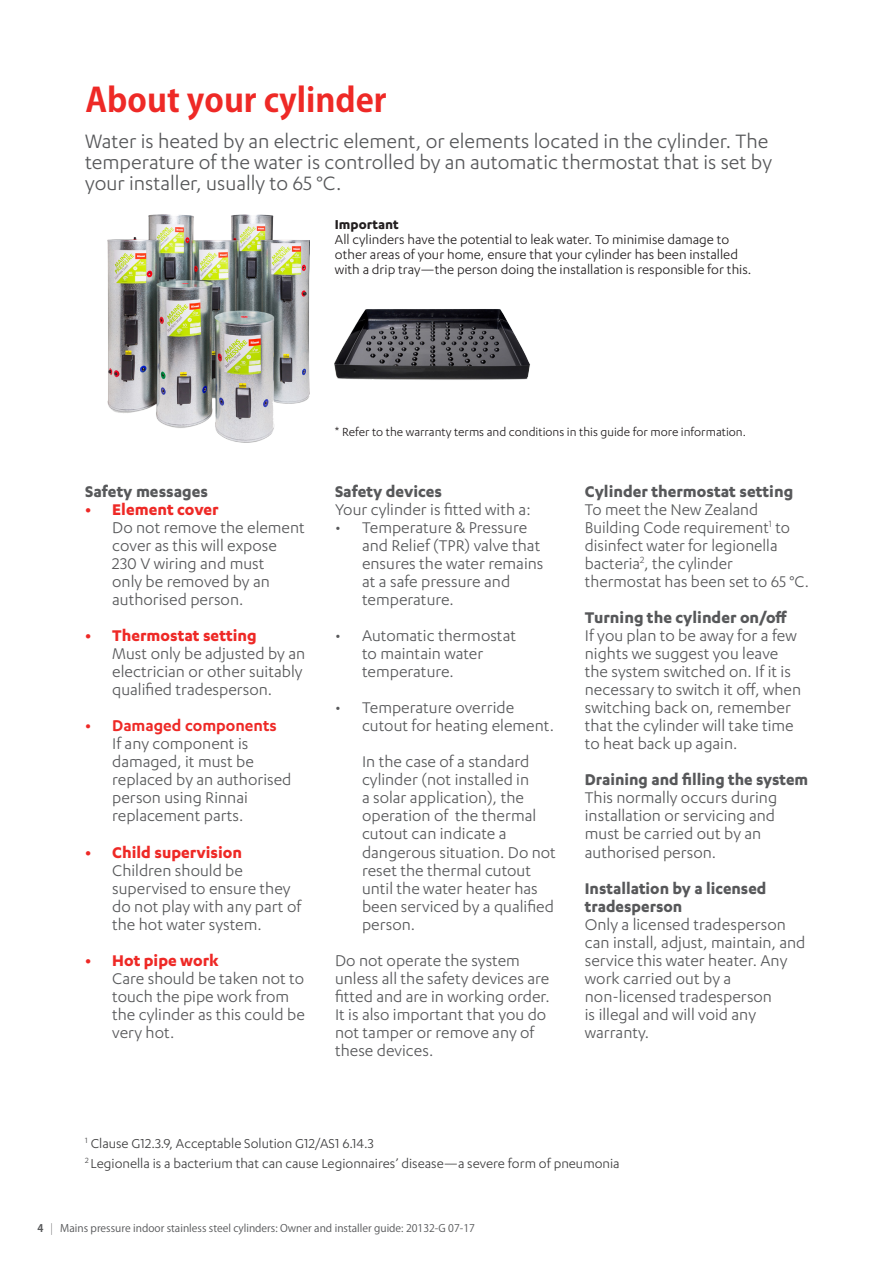
<style>
.page{position:relative;width:893px;height:1263px;background:#fff}
.page>*{position:absolute;margin:0;border:0;box-sizing:border-box;transform-origin:0 0}
._1__page_heading{font:700 33px "Koz Go Pr 6 N";color:#ee2926}
._2__page_intro{font:22.5px/21px "Karbon";color:#57585a}
.t1{font:18px/18px "Karbon";color:#57585a}
.t2{font:700 18px/18px "Karbon";color:#57585a}
.t3{font:15px/15px "Karbon";color:#231f20}
._4__body_copy_Karbon{font:15px "Karbon";color:#3e3e3f}
.t4{font:700 15px "Karbon";color:#231f20}
.t5{font:13.5px "Karbon";color:#231f20}
.t6{font:10.5px "Koz Go Pr 6 N";color:#57585a}
.s1{font-weight:700;color:#ee2926}
.s2{font-weight:600;color:#ee2926}
.s3{font-weight:700}
.s4{font-weight:200}
</style>
<div class="page">
<img style="left:108px;top:215px;width:201px;height:228px">
<img style="left:335px;top:309px;width:195px;height:71px">
<p class="_1__page_heading" style="left:85px;top:81px;width:303px">About your cylinder</p>
<p class="_2__page_intro" style="left:85px;top:130px;width:688px">Water is heated by an electric element, or elements located in the cylinder. The temperature of the water is controlled by an automatic thermostat that is set by your installer, usually to 65 °C.</p>
<p class="t4" style="left:335px;top:216px;width:65px">Important</p>
<p class="t3" style="left:335px;top:232px;width:418px">All cylinders have the potential to leak water. To minimise damage to other areas of your home, ensure that your cylinder has been installed with a drip tray—the person doing the installation is responsible for this.</p>
<p class="t2" style="left:85px;top:482px;width:124px">Safety messages</p>
<p class="t1" style="left:112px;top:500px;width:194px;text-indent:-27px"><span class="s1">• Element cover<br></span>Do not remove the element cover as this will expose<br>230 V wiring and must<br>only be removed by an authorised person.</p>
<p class="t1" style="left:112px;top:626px;width:195px;text-indent:-27px"><span class="s1">• Thermostat setting<br></span>Must only be adjusted by an electrician or other suitably qualified tradesperson.</p>
<p class="t1" style="left:112px;top:716px;width:181px;text-indent:-27px"><span class="s2">• Damaged components<br></span>If any component is damaged, it must be replaced by an authorised person using Rinnai replacement parts.</p>
<p class="t1" style="left:112px;top:842px;width:191px;text-indent:-27px"><span class="s1">• Child supervision<br></span>Children should be supervised to ensure they do not play with any part of the hot water system.</p>
<p class="t1" style="left:112px;top:950px;width:194px;text-indent:-27px"><span class="s1">• Hot pipe work<br></span>Care should be taken not to touch the pipe work from the cylinder as this could be very hot.</p>
<p class="t5" style="left:335px;top:425px;width:413px">* Refer to the warranty terms and conditions in this guide for more information.</p>
<p class="t2" style="left:335px;top:482px;width:109px">Safety devices</p>
<p class="t1" style="left:335px;top:500px;width:197px">Your cylinder is fitted with a:</p>
<p class="t1" style="left:362px;top:518px;width:183px;text-indent:-27px">• Temperature &amp; Pressure and Relief (TPR) valve that ensures the water remains at a safe pressure and temperature.</p>
<p class="t1" style="left:362px;top:626px;width:156px;text-indent:-27px">• Automatic thermostat to maintain water temperature.</p>
<p class="t1" style="left:362px;top:698px;width:194px;text-indent:-27px">• Temperature override cutout for heating element.</p>
<p class="t1" style="left:362px;top:752px;width:195px">In the case of a standard cylinder (not installed in<br>a solar application), the operation of the thermal cutout can indicate a dangerous situation. Do not reset the thermal cutout until the water heater has been serviced by a qualified person.</p>
<p class="t1" style="left:335px;top:950px;width:216px">Do not operate the system unless all the safety devices are fitted and are in working order.<br>It is also important that you do not tamper or remove any of these devices.</p>
<p class="t2" style="left:585px;top:482px;width:210px">Cylinder thermostat setting</p>
<p class="t1" style="left:585px;top:500px;width:226px">To meet the New Zealand<br>Building Code requirement<sup>1</sup> to disinfect water for legionella bacteria<sup>2</sup>, the cylinder thermostat has been set to 65 °C.</p>
<p class="t2" style="left:585px;top:608px;width:204px">Turning the cylinder on/off</p>
<p class="t1" style="left:585px;top:626px;width:218px">If you plan to be away for a few nights we suggest you leave the system switched on. If it is necessary to switch it off, when switching back on, remember that the cylinder will take time to heat back up again.</p>
<p class="t2" style="left:585px;top:770px;width:225px">Draining and filling the system</p>
<p class="t1" style="left:585px;top:788px;width:194px">This normally occurs during installation or servicing and must be carried out by an authorised person.</p>
<p class="t2" style="left:585px;top:878px;width:183px">Installation by a licensed tradesperson</p>
<p class="t1" style="left:585px;top:914px;width:222px">Only a licensed tradesperson can install, adjust, maintain, and service this water heater. Any work carried out by a non-licensed tradesperson<br>is illegal and will void any warranty.</p>
<p class="_4__body_copy_Karbon" style="left:85px;top:1135px;width:290px"><sup>1</sup> Clause G12.3.9, Acceptable Solution G12/AS1 6.14.3</p>
<p class="_4__body_copy_Karbon" style="left:85px;top:1155px;width:536px"><sup>2</sup> Legionella is a bacterium that can cause Legionnaires’ disease―a severe form of pneumonia</p>
<p class="t6" style="left:37px;top:1222px;width:439px"><span class="s3">4</span> <span class="s4">|</span> Mains pressure indoor stainless steel cylinders: Owner and installer guide: 20132-G 07-17</p>
</div>
